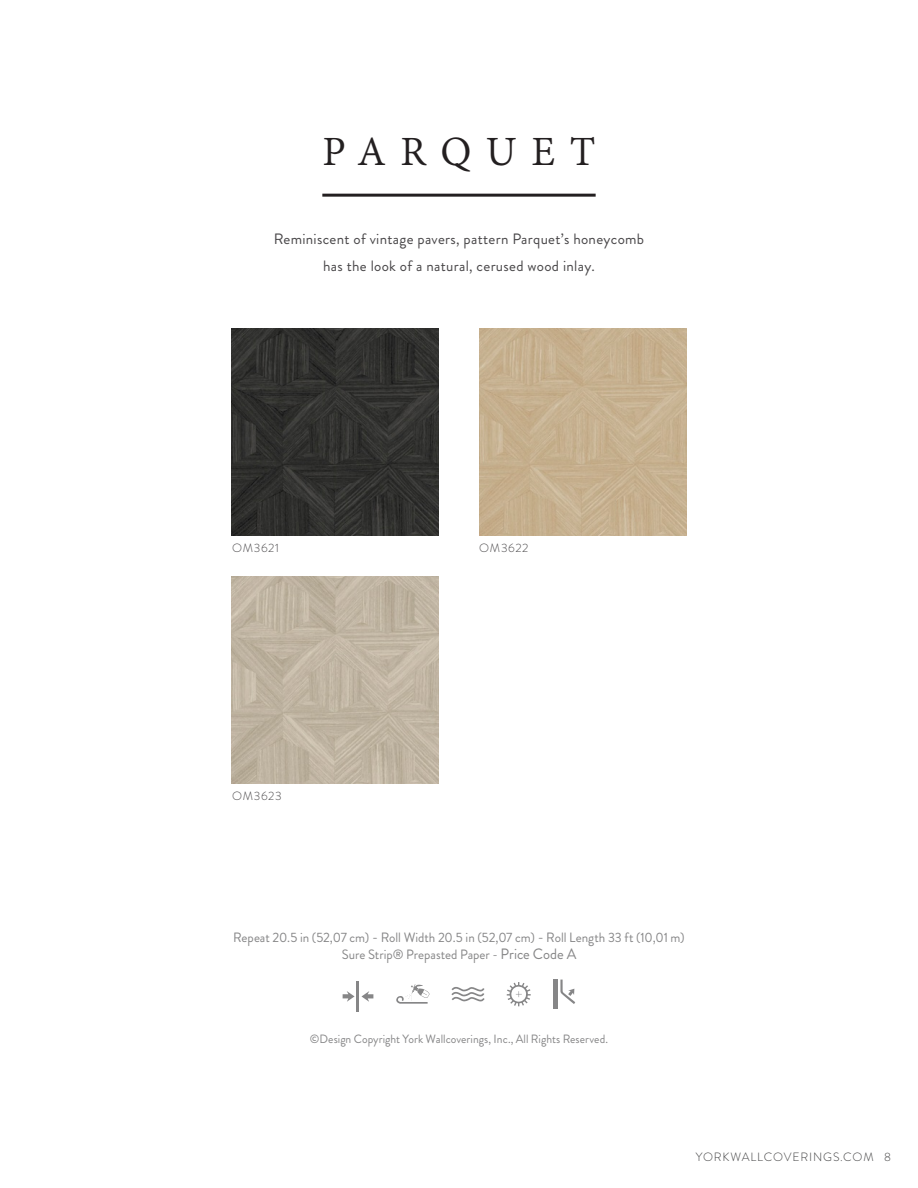
<style>
.page{position:relative;width:918px;height:1188px;background:#fff}
.page>*{position:absolute;margin:0;border:0;box-sizing:border-box;transform-origin:0 0}
.t1{font:45px "Adobe Devanagari";letter-spacing:.32em;color:#231f20}
.t2{font:15px/27px "Brandon Grotesque";letter-spacing:.02em;color:#484648;text-align:center}
.t3{font:13.5px/16.5px "Brandon Grotesque";letter-spacing:-.005em;color:#868687;text-align:center}
.t4{font:12px "Brandon Grotesque";letter-spacing:.005em;color:#868687}
.t5{font:300 12px "Brandon Grotesque";letter-spacing:.07em;color:#414142}
.t6{font:300 12px "Brandon Grotesque";letter-spacing:.05em;color:#484648}
.s1{font-size:15px}
</style>
<div class="page">
<img style="left:232px;top:328px;width:207px;height:207px">
<img style="left:232px;top:576px;width:207px;height:207px">
<img style="left:479px;top:328px;width:207px;height:207px">
<hr style="left:322px;top:194px;width:274px;height:3px;background:#231f20">
<hr style="left:357px;top:981px;width:2px;height:31px;background:#868687">
<svg style="left:343px;top:991px;width:12px;height:11px"></svg>
<svg style="left:361px;top:991px;width:12px;height:11px"></svg>
<div style="left:553px;top:980px;width:5px;height:29px;background:#868687"></div>
<svg style="left:560px;top:980px;width:15px;height:24px"></svg>
<svg style="left:451px;top:987px;width:34px;height:15px"></svg>
<svg style="left:507px;top:982px;width:24px;height:24px"></svg>
<svg style="left:396px;top:984px;width:34px;height:20px"></svg>
<h1 class="t1" style="left:322px;top:126px;width:275px">PARQUET</h1>
<p class="t2" style="left:274px;top:226px;width:372px">Reminiscent of vintage pavers, pattern Parquet’s honeycomb has the look of a natural, cerused wood inlay.</p>
<p class="t6" style="left:232px;top:540px;width:49px">OM3621</p>
<p class="t6" style="left:479px;top:540px;width:51px">OM3622</p>
<p class="t6" style="left:232px;top:787px;width:51px">OM3623</p>
<p class="t3" style="left:233px;top:929px;width:453px">Repeat 20.5 in (52,07 cm) <span class="s1">-</span> Roll Width 20.5 in (52,07 cm) <span class="s1">-</span> Roll Length 33 ft (10,01 m)<br>Sure Strip® Prepasted Paper - <span class="s1">Price Code A</span></p>
<p class="t4" style="left:310px;top:1030px;width:300px">©Design Copyright York Wallcoverings, Inc., All Rights Reserved.</p>
<p class="t5" style="left:696px;top:1149px;width:197px">YORKWALLCOVERINGS.COM 8</p>
</div>
